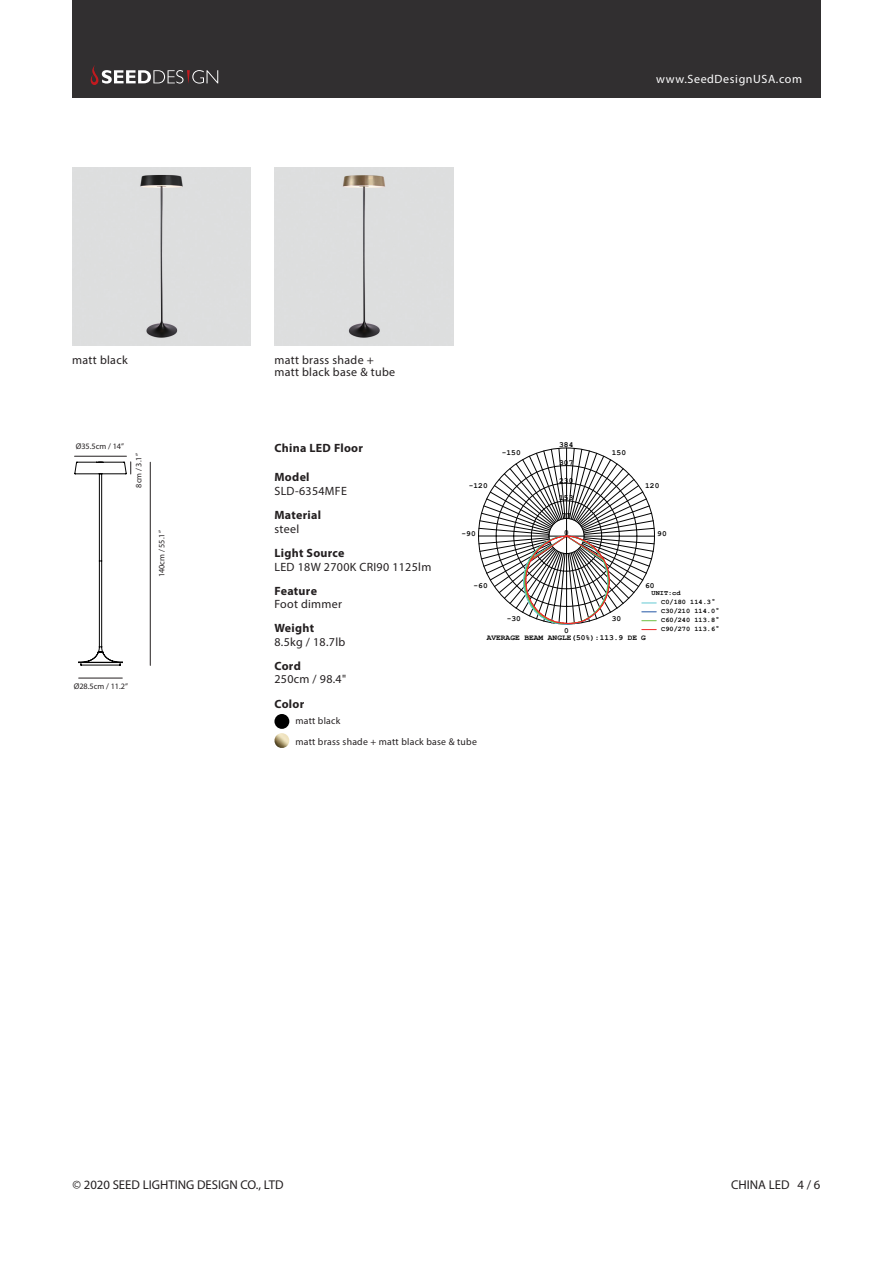
<style>
.page{position:relative;width:893px;height:1263px;background:#fff}
.page>*{position:absolute;margin:0;border:0;box-sizing:border-box;transform-origin:0 0}
.t1{font:12.75px "Myriad Pro";color:#231f20}
.t2{font:12px "Myriad Pro";letter-spacing:.025em;color:#231f20}
.t3{font:700 12px "Myriad Pro";letter-spacing:.025em;color:#231f20}
.t4{font:12px "Myriad Pro";letter-spacing:.05em;color:#fff}
.t5{font:9.75px "Myriad Pro";letter-spacing:.025em;color:#231f20}
.t6{font:8.25px "Myriad Pro";color:#231f20}
.t7{font:700 7.8px "Courier New";color:#030303}
.t8{font:700 6.9px/8.9px "Courier New";color:#030303}
.s1{color:#fff}
</style>
<div class="page">
<div style="left:274px;top:167px;width:179px;height:179px;background:#dddede"></div>
<div style="left:72px;top:167px;width:179px;height:179px;background:#dddede"></div>
<div style="left:72px;top:0;width:749px;height:98px;background:#312f30"></div>
<svg style="left:90px;top:65px;width:128px;height:20px"></svg>
<svg style="left:478px;top:447px;width:179px;height:183px"></svg>
<img style="left:274px;top:733px;width:16px;height:15px">
<div style="left:274px;top:714px;width:15px;height:15px;background:#000;border-radius:50%"></div>
<hr style="left:79px;top:678px;width:43px;height:1px;background:#231f20">
<hr style="left:150px;top:462px;width:1px;height:203px;background:#231f20">
<hr style="left:75px;top:456px;width:51px;height:1px;background:#231f20">
<svg style="left:74px;top:461px;width:57px;height:205px"></svg>
<p class="t2" style="left:72px;top:353px;width:57px">matt black</p>
<p class="t6" style="left:76px;top:441px;width:50px">Ø35.5cm / 14”</p>
<p class="t6" style="left:134px;top:488px;width:36px;rotate:-90deg">8cm / 3.1”</p>
<p class="t6" style="left:157px;top:577px;width:48px;rotate:-90deg">140cm / 55.1”</p>
<p class="t6" style="left:74px;top:681px;width:56px">Ø28.5cm / 11.2”</p>
<p class="t4" style="left:656px;top:72px;width:147px">www.SeedDesignUSA.com</p>
<p class="t2" style="left:274px;top:353px;width:101px">matt brass shade +</p>
<p class="t2" style="left:274px;top:365px;width:122px">matt black base &amp; tube</p>
<p class="t3" style="left:274px;top:440px;width:90px">China LED Floor</p>
<p class="t3" style="left:274px;top:470px;width:37px">Model</p>
<p class="t2" style="left:274px;top:484px;width:74px">SLD-6354MFE</p>
<p class="t3" style="left:274px;top:507px;width:48px">Material</p>
<p class="t2" style="left:274px;top:521px;width:26px">steel</p>
<p class="t3" style="left:274px;top:545px;width:72px">Light Source</p>
<p class="t2" style="left:274px;top:559px;width:158px">LED 18W 2700K CRI90 1125lm</p>
<p class="t3" style="left:274px;top:583px;width:44px">Feature</p>
<p class="t2" style="left:274px;top:597px;width:69px">Foot dimmer</p>
<p class="t3" style="left:274px;top:620px;width:41px">Weight</p>
<p class="t2" style="left:274px;top:634px;width:72px">8.5kg / 18.7lb</p>
<p class="t3" style="left:274px;top:658px;width:28px">Cord</p>
<p class="t2" style="left:274px;top:672px;width:73px">250cm / 98.4"</p>
<p class="t3" style="left:274px;top:696px;width:31px">Color</p>
<p class="t5" style="left:295px;top:715px;width:46px">matt black</p>
<p class="t7" style="left:559px;top:440px;width:16px">384</p>
<p class="t7" style="left:502px;top:448px;width:21px">-150</p>
<p class="t7" style="left:612px;top:448px;width:16px">150</p>
<p class="t7" style="left:559px;top:458px;width:16px">307</p>
<p class="t7" style="left:469px;top:481px;width:21px">-120</p>
<p class="t7" style="left:559px;top:475px;width:16px">230</p>
<p class="t7" style="left:645px;top:481px;width:16px">120</p>
<p class="t7" style="left:559px;top:493px;width:16px">153</p>
<p class="t7" style="left:562px;top:510px;width:11px">77</p>
<p class="t7" style="left:461px;top:529px;width:16px">-90</p>
<p class="t7" style="left:564px;top:528px;width:6px">0</p>
<p class="t7" style="left:657px;top:529px;width:11px">90</p>
<p class="t7" style="left:473px;top:581px;width:16px">-60</p>
<p class="t7" style="left:645px;top:581px;width:11px">60</p>
<p class="t8" style="left:661px;top:589px;width:60px;text-indent:-10px">UNIT:cd<br>C0/180 114.3°<br>C30/210 114.0°<br>C60/240 113.8°<br>C90/270 113.6°</p>
<p class="t7" style="left:507px;top:614px;width:16px">-30</p>
<p class="t7" style="left:612px;top:614px;width:11px">30</p>
<p class="t7" style="left:564px;top:626px;width:6px">0</p>
<p class="t7" style="left:487px;top:632px;width:161px">AVERAGE BEAM ANGLE(50%):113.9 DE G</p>
<p class="t5" style="left:295px;top:735px;width:183px">matt brass shade + matt black base &amp; tube</p>
<p class="t1" style="left:72px;top:1177px;width:215px">© 2020 SEED LIGHTING DESIGN CO., LTD<span class="s1">.</span></p>
<p class="t1" style="left:731px;top:1177px;width:91px">CHINA LED 4 / 6</p>
</div>
